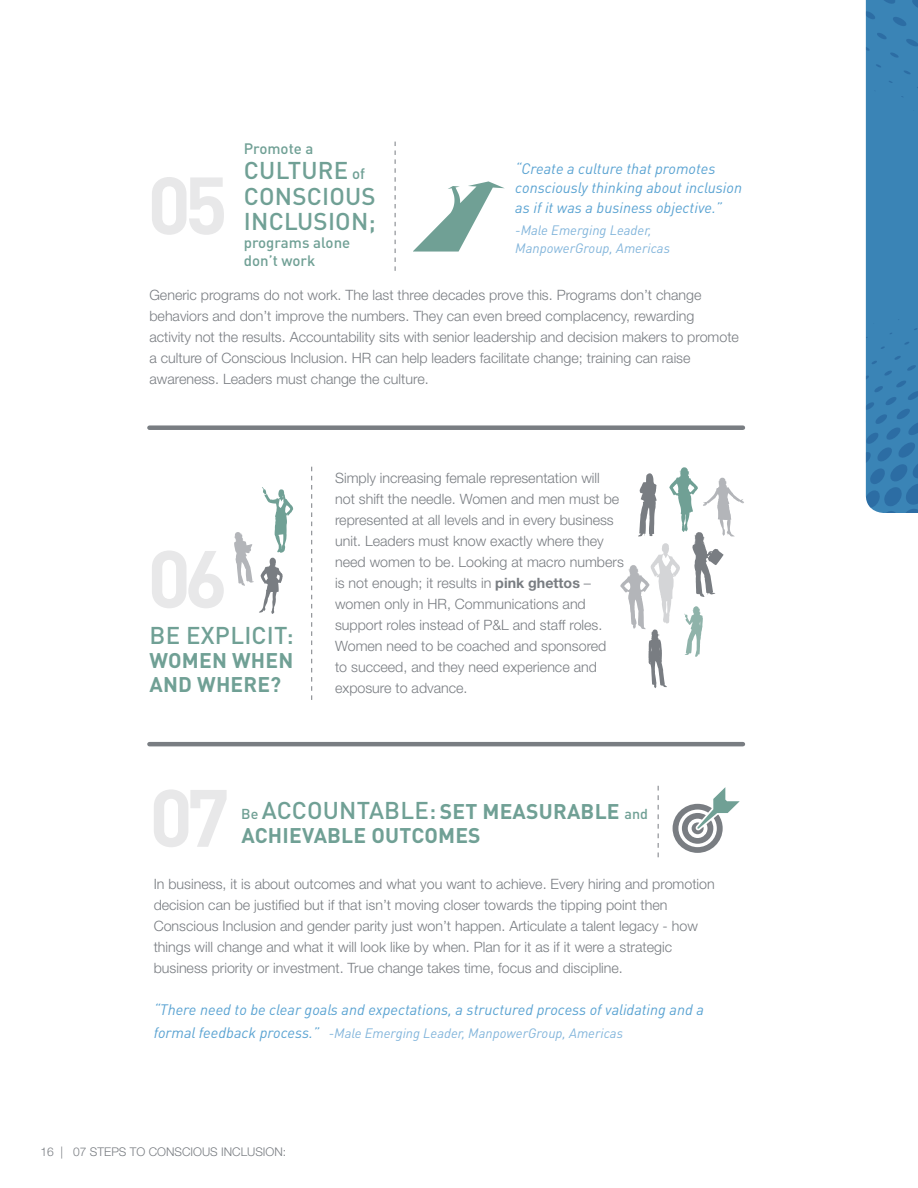
<style>
.page{position:relative;width:918px;height:1188px;background:#fff}
.page>*{position:absolute;margin:0;border:0;box-sizing:border-box;transform-origin:0 0}
.t1{font:700 79.95px "DINOT";color:#e8e8e9}
.t2{font:500 24px/25.5px "DINOT";letter-spacing:.01em;color:#70a095}
.t3{font:700 21px/24px "DINOT";letter-spacing:.01em;color:#70a095}
.t4{font:italic 15px/19.5px "DINOT";color:#5aa3d2}
.t5{font:500 15px/18px "DINOT";color:#70a095}
.t6{font:300 14.25px/21px "Helvetica Neue LT Std";color:#797d82}
.t7{font:italic 13.5px/18px "DINOT";color:#82b5db}
.t8{font:300 12px "Helvetica Neue LT Std";color:#797d82}
.s1{font-size:15px}
.s2{font-weight:700}
.s3{font-weight:500;font-size:14.25px}
.s4{font-weight:500;font-size:24px}
.s5{font-size:15px;color:#5aa3d2}
</style>
<div class="page">
<hr style="left:149px;top:742px;width:594px;height:4px;background:#797d82">
<svg style="left:311px;top:467px;width:1px;height:233px"></svg>
<div style="left:149px;top:425px;width:594px;height:5px;background:#797d82"></div>
<svg style="left:395px;top:142px;width:1px;height:129px"></svg>
<svg style="left:658px;top:786px;width:1px;height:71px"></svg>
<svg style="left:620px;top:467px;width:124px;height:221px"></svg>
<svg style="left:234px;top:487px;width:59px;height:127px"></svg>
<svg style="left:673px;top:787px;width:67px;height:66px"></svg>
<svg style="left:413px;top:181px;width:92px;height:71px"></svg>
<svg style="left:866px;top:0;width:52px;height:513px;background:#3982b4"></svg>
<p class="t5" style="left:244px;top:139px;width:71px">Promote a</p>
<h2 class="t2" style="left:244px;top:157px;width:133px">CULTURE <span class="s1">of<br></span>CONSCIOUS<br>INCLUSION;</h2>
<p class="t5" style="left:244px;top:233px;width:108px">programs alone don’t work</p>
<p class="t4" style="left:515px;top:159px;width:228px">“Create a culture that promotes consciously thinking about inclusion as if it was a business objective.”</p>
<p class="t7" style="left:515px;top:221px;width:156px">-Male Emerging Leader,<br>ManpowerGroup, Americas</p>
<p class="t6" style="left:149px;top:284px;width:591px">Generic programs do not work. The last three decades prove this. Programs don’t change behaviors and don’t improve the numbers. They can even breed complacency, rewarding activity not the results. Accountability sits with senior leadership and decision makers to promote a culture of Conscious Inclusion. HR can help leaders facilitate change; training can raise awareness. Leaders must change the culture.</p>
<h1 class="t1" style="left:148px;top:153px;width:82px">05</h1>
<h1 class="t1" style="left:148px;top:527px;width:82px">06</h1>
<h2 class="t2" style="left:150px;top:622px;width:146px">BE EXPLICIT:</h2>
<h3 class="t3" style="left:150px;top:648px;width:145px">WOMEN WHEN<br>AND WHERE?</h3>
<p class="t6" style="left:335px;top:467px;width:290px">Simply increasing female representation will<br>not shift the needle. Women and men must be represented at all levels and in every business unit. Leaders must know exactly where they need women to be. Looking at macro numbers is not enough; it results in <span class="s2">pink ghettos</span> – women only in HR, Communications and support roles instead of P&amp;L and staff roles.<br>Women need to be coached and sponsored<br>to succeed, and they need experience and exposure to advance.</p>
<h1 class="t1" style="left:149px;top:766px;width:82px">07</h1>
<h3 class="t3" style="left:241px;top:799px;width:408px"><span class="s3">Be</span> <span class="s4">ACCOUNTABLE:</span> SET MEASURABLE <span class="s3">and<br></span>ACHIEVABLE OUTCOMES</h3>
<p class="t6" style="left:154px;top:873px;width:563px">In business, it is about outcomes and what you want to achieve. Every hiring and promotion decision can be justified but if that isn’t moving closer towards the tipping point then Conscious Inclusion and gender parity just won’t happen. Articulate a talent legacy - how things will change and what it will look like by when. Plan for it as if it were a strategic business priority or investment. True change takes time, focus and discipline.</p>
<p class="t4" style="left:154px;top:1000px;width:552px">“There need to be clear goals and expectations, a structured process of validating and a</p>
<p class="t7" style="left:154px;top:1024px;width:471px"><span class="s5">formal feedback process.”</span> -Male Emerging Leader, ManpowerGroup, Americas</p>
<p class="t8" style="left:41px;top:1144px;width:247px">16 | 07 STEPS TO CONSCIOUS INCLUSION:</p>
</div>
